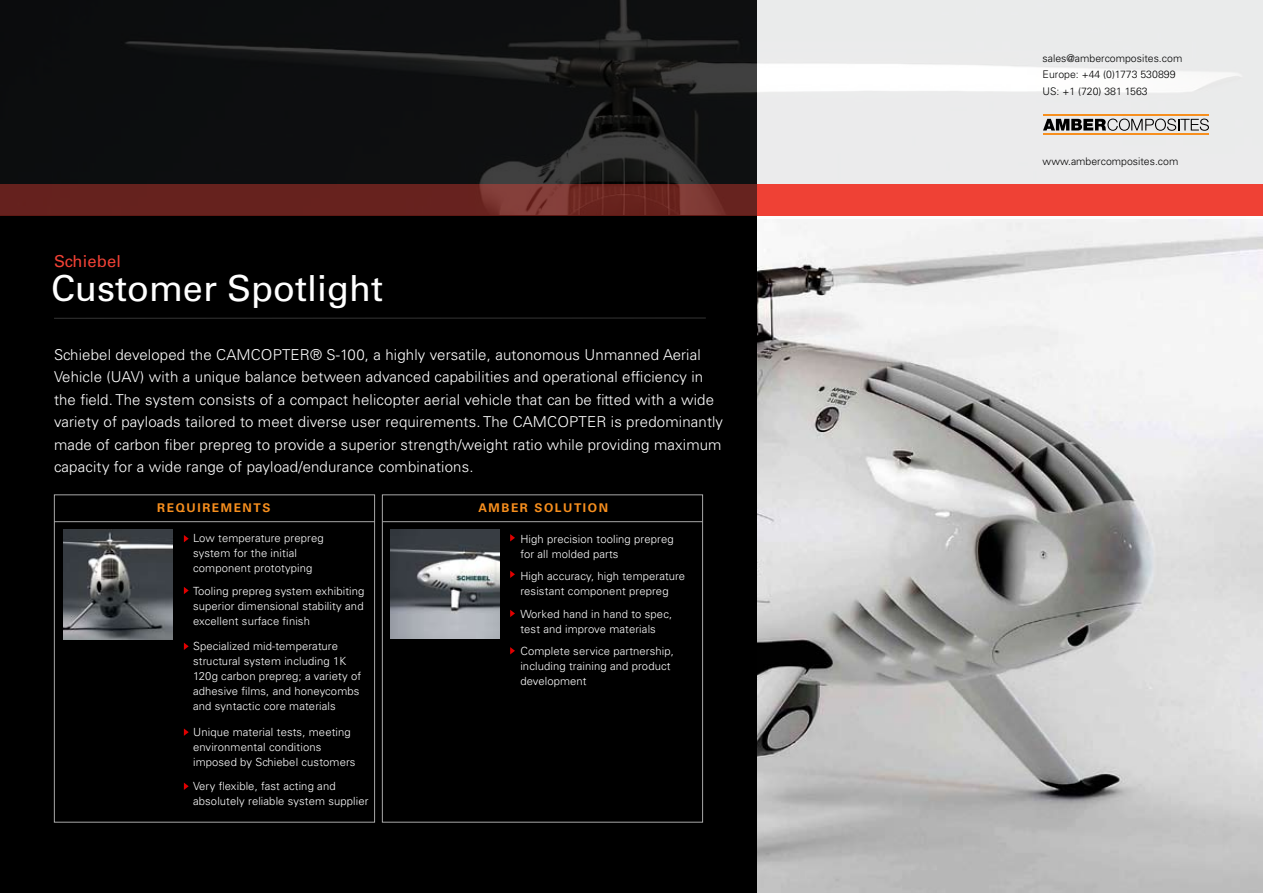
<style>
.page{position:relative;width:1263px;height:893px;background:#fff}
.page>*{position:absolute;margin:0;border:0;box-sizing:border-box;transform-origin:0 0}
.t1{font:36px "Univers LT Std";color:#fff}
.t2{font:16.5px "Univers LT Std";letter-spacing:.01em;color:#ef4135}
.t3{font:300 15px/22.5px "Univers LT Std";letter-spacing:.01em;color:#fff}
.t4{font:700 12px "Univers LT Std";letter-spacing:.13em;color:#f78f1e}
.t5{font:300 11.25px/15px "Univers LT Std";letter-spacing:.01em;color:#fff}
.t6{font:300 10.5px/16.8px "Univers LT Std";color:#000}
</style>
<div class="page">
<div style="left:0;top:216px;width:758px;height:677px;background:#000"></div>
<img style="left:757px;top:218px;width:506px;height:674px">
<hr style="left:54px;top:318px;width:652px;height:1px;background:#4d4d4d">
<svg style="left:757px;top:0;width:506px;height:218px;background:#ededed"></svg>
<svg style="left:184px;top:535px;width:5px;height:7px"></svg>
<svg style="left:184px;top:587px;width:5px;height:7px"></svg>
<svg style="left:184px;top:643px;width:5px;height:7px"></svg>
<svg style="left:184px;top:728px;width:5px;height:8px"></svg>
<svg style="left:184px;top:783px;width:5px;height:7px"></svg>
<svg style="left:510px;top:534px;width:5px;height:7px"></svg>
<svg style="left:510px;top:571px;width:5px;height:7px"></svg>
<svg style="left:510px;top:610px;width:5px;height:7px"></svg>
<svg style="left:510px;top:647px;width:5px;height:7px"></svg>
<img style="left:63px;top:530px;width:110px;height:109px">
<img style="left:391px;top:529px;width:109px;height:110px">
<hr style="left:54px;top:521px;width:321px;height:1px;background:#a8a8a8">
<hr style="left:382px;top:521px;width:321px;height:1px;background:#a8a8a8">
<div style="left:54px;top:494px;width:321px;height:328px;border:1px solid #a8a8a8"></div>
<div style="left:382px;top:494px;width:321px;height:328px;border:1px solid #a8a8a8"></div>
<svg style="left:0;top:0;width:757px;height:185px;background:#121213"></svg>
<svg style="left:0;top:185px;width:757px;height:31px;background:#6a2621"></svg>
<div style="left:757px;top:184px;width:506px;height:32px;background:#ef4135"></div>
<svg style="left:1043px;top:119px;width:166px;height:12px;background:#898a8a"></svg>
<hr style="left:1043px;top:134px;width:166px;height:1px;background:#f78f1e">
<hr style="left:1043px;top:115px;width:166px;height:1px;background:#f78f1e">
<h2 class="t2" style="left:54px;top:251px;width:68px">Schiebel</h2>
<h1 class="t1" style="left:51px;top:267px;width:333px">Customer Spotlight</h1>
<p class="t3" style="left:54px;top:343px;width:671px">Schiebel developed the CAMCOPTER® S-100, a highly versatile, autonomous Unmanned Aerial Vehicle (UAV) with a unique balance between advanced capabilities and operational efficiency in the field. The system consists of a compact helicopter aerial vehicle that can be fitted with a wide variety of payloads tailored to meet diverse user requirements. The CAMCOPTER is predominantly made of carbon fiber prepreg to provide a superior strength/weight ratio while providing maximum capacity for a wide range of payload/endurance combinations.</p>
<p class="t4" style="left:157px;top:501px;width:115px">REQUIREMENTS</p>
<p class="t4" style="left:478px;top:501px;width:131px">AMBER SOLUTION</p>
<p class="t5" style="left:193px;top:531px;width:132px">Low temperature prepreg system for the initial component prototyping</p>
<p class="t5" style="left:193px;top:584px;width:173px;text-align:justify">Tooling prepreg system exhibiting superior dimensional stability and excellent surface finish</p>
<p class="t5" style="left:193px;top:639px;width:170px">Specialized mid-temperature structural system including 1K<br>120g carbon prepreg; a variety of adhesive films, and honeycombs and syntactic core materials</p>
<p class="t5" style="left:193px;top:724px;width:164px">Unique material tests, meeting environmental conditions imposed by Schiebel customers</p>
<p class="t5" style="left:193px;top:779px;width:177px">Very flexible, fast acting and absolutely reliable system supplier</p>
<p class="t5" style="left:520px;top:531px;width:155px">High precision tooling prepreg for all molded parts</p>
<p class="t5" style="left:520px;top:569px;width:166px">High accuracy, high temperature resistant component prepreg</p>
<p class="t5" style="left:520px;top:606px;width:153px">Worked hand in hand to spec, test and improve materials</p>
<p class="t5" style="left:520px;top:644px;width:155px">Complete service partnership, including training and product development</p>
<p class="t6" style="left:1042px;top:49px;width:141px">sales@ambercomposites.com<br>Europe: +44 (0)1773 530899<br>US: +1 (720) 381 1563</p>
<p class="t6" style="left:1042px;top:153px;width:137px">www.ambercomposites.com</p>
</div>
